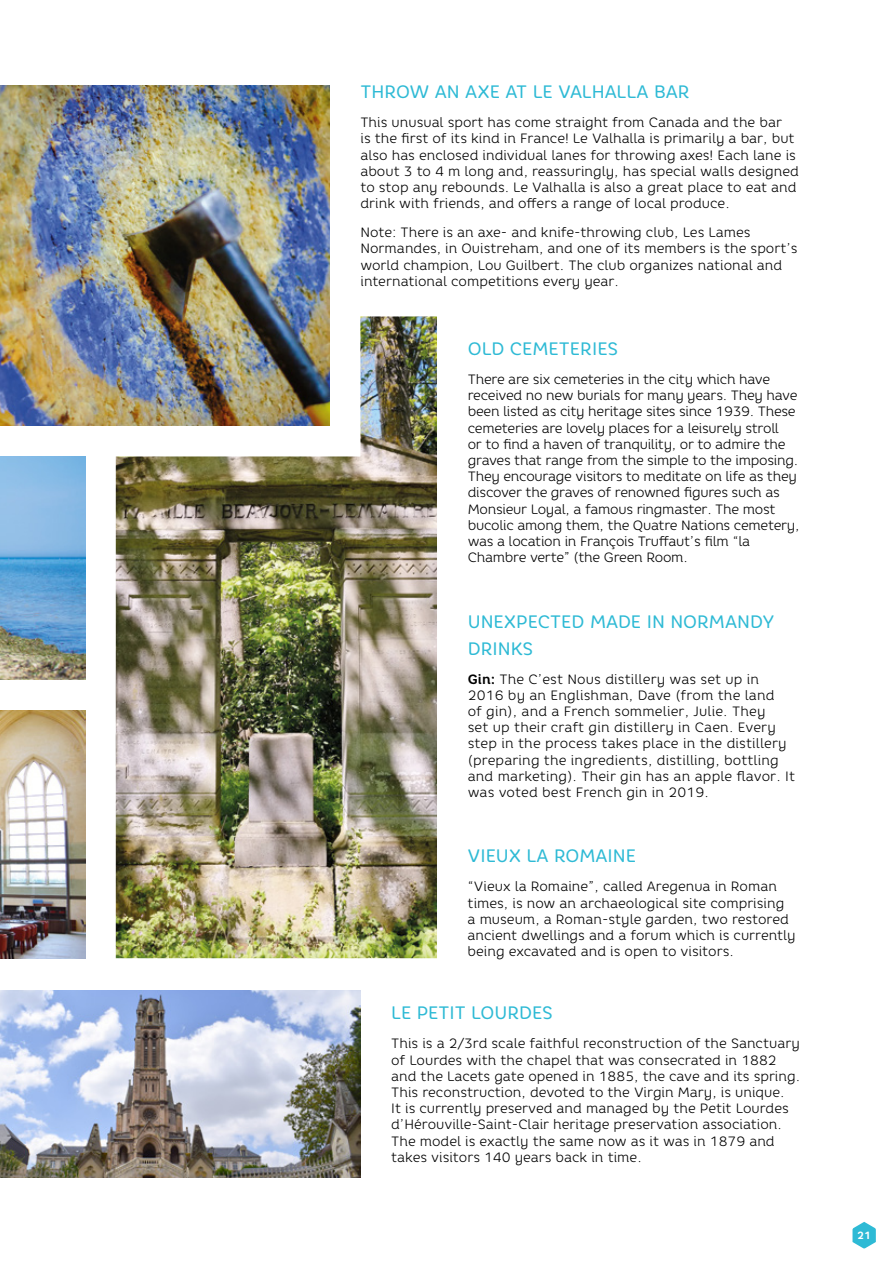
<style>
.page{position:relative;width:893px;height:1263px;background:#fff}
.page>*{position:absolute;margin:0;border:0;box-sizing:border-box;transform-origin:0 0}
.t1{font:18px/27px "Core Rhino 45";color:#2ebad5}
.t2{font:300 13.5px/16.2px "Core Rhino 35";color:#000}
.t3{font:300 13.5px/16.2px "Core Rhino 35";letter-spacing:-.02em;color:#000}
.t4{font:700 10.5px "Core Rhino 65";color:#fff}
.s1{font-family:"Core Rhino 65";font-weight:700}
</style>
<div class="page">
<img style="left:0;top:85px;width:330px;height:341px">
<img style="left:0;top:456px;width:85px;height:223px">
<img style="left:0;top:710px;width:85px;height:248px">
<img style="left:0;top:990px;width:360px;height:188px">
<img style="left:116px;top:316px;width:321px;height:642px">
<svg style="left:852px;top:1222px;width:24px;height:26px"></svg>
<h1 class="t1" style="left:360px;top:78px;width:331px">THROW AN AXE AT LE VALHALLA BAR</h1>
<p class="t2" style="left:360px;top:114px;width:440px">This unusual sport has come straight from Canada and the bar<br>is the first of its kind in France! Le Valhalla is primarily a bar, but also has enclosed individual lanes for throwing axes! Each lane is about 3 to 4 m long and, reassuringly, has special walls designed to stop any rebounds. Le Valhalla is also a great place to eat and drink with friends, and offers a range of local produce.</p>
<p class="t2" style="left:360px;top:224px;width:439px">Note: There is an axe- and knife-throwing club, Les Lames Normandes, in Ouistreham, and one of its members is the sport’s world champion, Lou Guilbert. The club organizes national and international competitions every year.</p>
<h1 class="t1" style="left:468px;top:335px;width:152px">OLD CEMETERIES</h1>
<p class="t3" style="left:468px;top:371px;width:333px">There are six cemeteries in the city which have received no new burials for many years. They have been listed as city heritage sites since 1939. These cemeteries are lovely places for a leisurely stroll<br>or to find a haven of tranquility, or to admire the graves that range from the simple to the imposing.<br>They encourage visitors to meditate on life as they discover the graves of renowned figures such as Monsieur Loyal, a famous ringmaster. The most bucolic among them, the Quatre Nations cemetery, was a location in François Truffaut’s film “la Chambre verte” (the Green Room.</p>
<h1 class="t1" style="left:468px;top:607px;width:308px">UNEXPECTED MADE IN NORMANDY<br>DRINKS</h1>
<p class="t2" style="left:468px;top:670px;width:329px"><span class="s1">Gin:</span> The C’est Nous distillery was set up in 2016 by an Englishman, Dave (from the land<br>of gin), and a French sommelier, Julie. They<br>set up their craft gin distillery in Caen. Every step in the process takes place in the distillery (preparing the ingredients, distilling, bottling and marketing). Their gin has an apple flavor. It was voted best French gin in 2019.</p>
<h1 class="t1" style="left:468px;top:842px;width:170px">VIEUX LA ROMAINE</h1>
<p class="t2" style="left:468px;top:878px;width:330px">“Vieux la Romaine”, called Aregenua in Roman times, is now an archaeological site comprising a museum, a Roman-style garden, two restored ancient dwellings and a forum which is currently being excavated and is open to visitors.</p>
<h1 class="t1" style="left:391px;top:999px;width:163px">LE PETIT LOURDES</h1>
<p class="t2" style="left:391px;top:1035px;width:410px">This is a 2/3rd scale faithful reconstruction of the Sanctuary of Lourdes with the chapel that was consecrated in 1882 and the Lacets gate opened in 1885, the cave and its spring.<br>This reconstruction, devoted to the Virgin Mary, is unique.<br>It is currently preserved and managed by the Petit Lourdes d’Hérouville-Saint-Clair heritage preservation association.<br>The model is exactly the same now as it was in 1879 and takes visitors 140 years back in time.</p>
<p class="t4" style="left:857px;top:1228px;width:16px">21</p>
</div>
